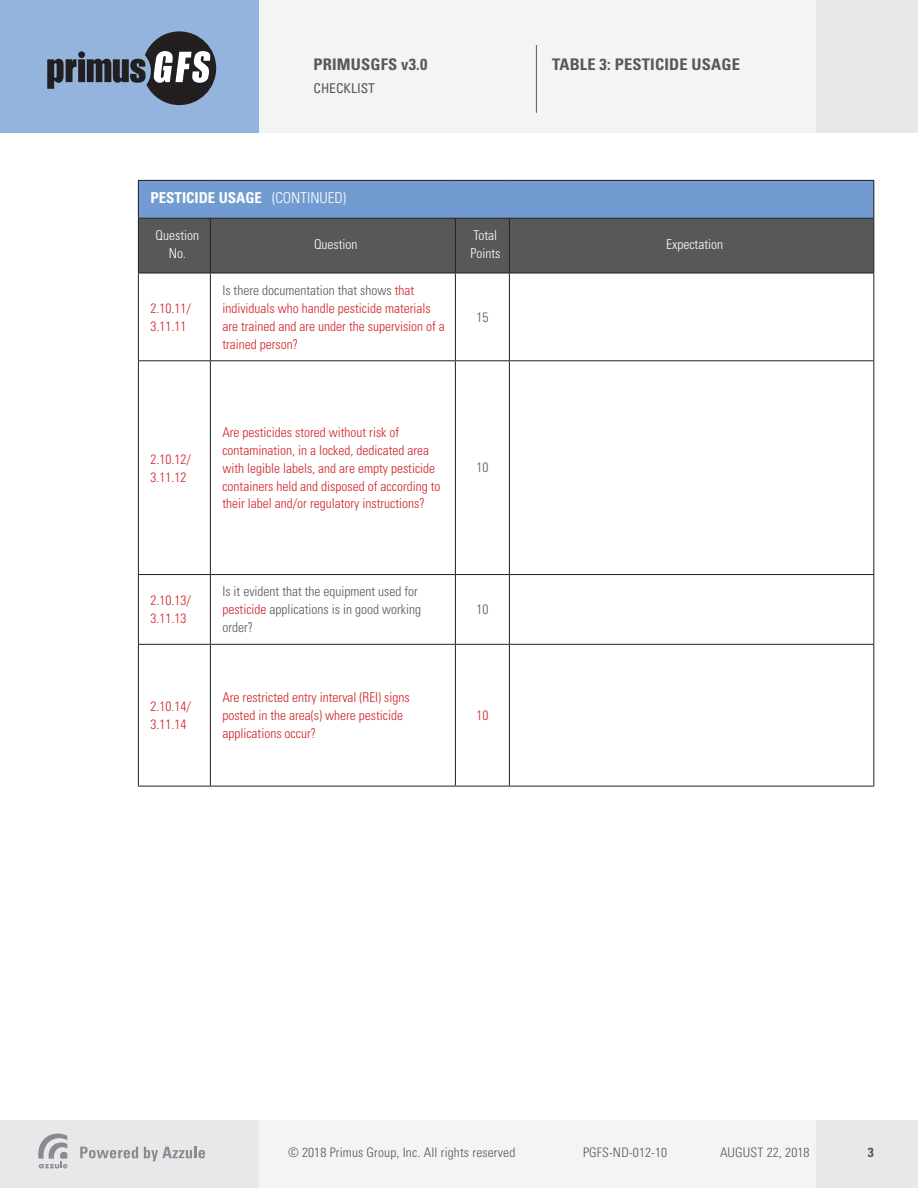
<style>
.page{position:relative;width:918px;height:1188px;background:#fff}
.page>*{position:absolute;margin:0;border:0;box-sizing:border-box;transform-origin:0 0}
.t1{font:700 condensed 16.05px "Univers LT Std";letter-spacing:.01em;color:#57585a}
.t2{font:700 condensed 15px "Univers LT Std";color:#fff}
.t3{font:300 condensed 13.5px/18px "Univers LT Std";color:#d1232a}
.t4{font:300 condensed 13.5px/18px "Univers LT Std";color:#57585a}
.t5{font:300 condensed 13.5px/18px "Univers LT Std";color:#fff;text-align:center}
.t6{font:condensed 13.5px "Univers LT Std";color:#57585a}
.t7{font:300 condensed 13.05px "Univers LT Std";letter-spacing:.01em;color:#57585a}
.t8{font:700 condensed 13.05px "Univers LT Std";color:#57585a}
.s1{font-weight:300}
.s2{color:#57585a}
.s3{color:#d1232a}
</style>
<div class="page">
<div style="left:0;top:0;width:918px;height:132px;background:#f3f5f5"></div>
<div style="left:816px;top:0;width:102px;height:132px;background:#e7e8e9"></div>
<div style="left:0;top:0;width:259px;height:133px;background:#94b4dd"></div>
<svg style="left:47px;top:59px;width:30px;height:30px"></svg>
<div style="left:78px;top:59px;width:7px;height:23px;background:#231f20"></div>
<div style="left:78px;top:51px;width:7px;height:7px;background:#231f20;border-radius:50%"></div>
<svg style="left:87px;top:31px;width:129px;height:74px"></svg>
<div style="left:0;top:1120px;width:918px;height:68px;background:#f3f5f5"></div>
<div style="left:816px;top:1120px;width:102px;height:68px;background:#e7e8e9"></div>
<div style="left:0;top:1120px;width:259px;height:68px;background:#e7e8e9"></div>
<svg style="left:80px;top:1147px;width:58px;height:11px"></svg>
<svg style="left:144px;top:1147px;width:61px;height:14px"></svg>
<svg style="left:38px;top:1133px;width:30px;height:35px"></svg>
<hr style="left:536px;top:45px;width:1px;height:68px;background:#57585a">
<div style="left:138px;top:180px;width:736px;height:38px;background:#729cd1"></div>
<div style="left:139px;top:219px;width:734px;height:54px;background:#57585a"></div>
<hr style="left:138px;top:180px;width:72px;height:1px;background:#231f20">
<hr style="left:138px;top:181px;width:1px;height:37px;background:#231f20">
<hr style="left:210px;top:180px;width:245px;height:1px;background:#231f20">
<hr style="left:455px;top:180px;width:54px;height:1px;background:#231f20">
<hr style="left:509px;top:180px;width:365px;height:1px;background:#231f20">
<hr style="left:873px;top:181px;width:1px;height:37px;background:#231f20">
<hr style="left:138px;top:218px;width:72px;height:1px;background:#231f20">
<hr style="left:138px;top:219px;width:1px;height:54px;background:#231f20">
<hr style="left:210px;top:218px;width:245px;height:1px;background:#231f20">
<hr style="left:210px;top:219px;width:1px;height:54px;background:#231f20">
<hr style="left:455px;top:218px;width:54px;height:1px;background:#231f20">
<hr style="left:455px;top:219px;width:1px;height:54px;background:#231f20">
<hr style="left:509px;top:218px;width:365px;height:1px;background:#231f20">
<hr style="left:509px;top:219px;width:1px;height:54px;background:#231f20">
<hr style="left:873px;top:219px;width:1px;height:54px;background:#231f20">
<hr style="left:138px;top:273px;width:72px;height:1px;background:#231f20">
<hr style="left:138px;top:273px;width:1px;height:87px;background:#231f20">
<hr style="left:210px;top:273px;width:245px;height:1px;background:#231f20">
<hr style="left:210px;top:273px;width:1px;height:87px;background:#231f20">
<hr style="left:455px;top:273px;width:54px;height:1px;background:#231f20">
<hr style="left:455px;top:273px;width:1px;height:87px;background:#231f20">
<hr style="left:509px;top:273px;width:365px;height:1px;background:#231f20">
<hr style="left:509px;top:273px;width:1px;height:87px;background:#231f20">
<hr style="left:873px;top:273px;width:1px;height:87px;background:#231f20">
<hr style="left:138px;top:360px;width:72px;height:1px;background:#231f20">
<hr style="left:138px;top:361px;width:1px;height:213px;background:#231f20">
<hr style="left:210px;top:360px;width:245px;height:1px;background:#231f20">
<hr style="left:210px;top:361px;width:1px;height:213px;background:#231f20">
<hr style="left:455px;top:360px;width:54px;height:1px;background:#231f20">
<hr style="left:455px;top:361px;width:1px;height:213px;background:#231f20">
<hr style="left:509px;top:360px;width:365px;height:1px;background:#231f20">
<hr style="left:509px;top:361px;width:1px;height:213px;background:#231f20">
<hr style="left:873px;top:361px;width:1px;height:213px;background:#231f20">
<hr style="left:138px;top:574px;width:72px;height:1px;background:#231f20">
<hr style="left:138px;top:575px;width:1px;height:69px;background:#231f20">
<hr style="left:210px;top:574px;width:245px;height:1px;background:#231f20">
<hr style="left:210px;top:575px;width:1px;height:69px;background:#231f20">
<hr style="left:455px;top:574px;width:54px;height:1px;background:#231f20">
<hr style="left:455px;top:575px;width:1px;height:69px;background:#231f20">
<hr style="left:509px;top:574px;width:365px;height:1px;background:#231f20">
<hr style="left:509px;top:575px;width:1px;height:69px;background:#231f20">
<hr style="left:873px;top:575px;width:1px;height:69px;background:#231f20">
<hr style="left:138px;top:644px;width:72px;height:1px;background:#231f20">
<hr style="left:138px;top:645px;width:1px;height:141px;background:#231f20">
<hr style="left:210px;top:644px;width:245px;height:1px;background:#231f20">
<hr style="left:210px;top:645px;width:1px;height:141px;background:#231f20">
<hr style="left:455px;top:644px;width:54px;height:1px;background:#231f20">
<hr style="left:455px;top:645px;width:1px;height:141px;background:#231f20">
<hr style="left:509px;top:644px;width:365px;height:1px;background:#231f20">
<hr style="left:509px;top:645px;width:1px;height:141px;background:#231f20">
<hr style="left:873px;top:645px;width:1px;height:141px;background:#231f20">
<hr style="left:138px;top:786px;width:72px;height:1px;background:#231f20">
<hr style="left:210px;top:786px;width:245px;height:1px;background:#231f20">
<hr style="left:455px;top:786px;width:54px;height:1px;background:#231f20">
<hr style="left:509px;top:786px;width:365px;height:1px;background:#231f20">
<p class="t1" style="left:314px;top:55px;width:115px">PRIMUSGFS v3.0</p>
<p class="t6" style="left:314px;top:80px;width:63px">CHECKLIST</p>
<p class="t1" style="left:552px;top:55px;width:189px">TABLE 3: PESTICIDE USAGE</p>
<p class="t2" style="left:150px;top:189px;width:197px">PESTICIDE USAGE <span class="s1">(CONTINUED)</span></p>
<p class="t5" style="left:156px;top:226px;width:45px">Question<br>No.</p>
<p class="t5" style="left:314px;top:235px;width:45px">Question</p>
<p class="t5" style="left:470px;top:226px;width:31px;text-align:left">Total<br>Points</p>
<p class="t5" style="left:666px;top:235px;width:58px">Expectation</p>
<p class="t3" style="left:150px;top:299px;width:42px">2.10.11/<br>3.11.11</p>
<p class="t3" style="left:150px;top:450px;width:42px">2.10.12/<br>3.11.12</p>
<p class="t3" style="left:222px;top:281px;width:224px"><span class="s2">Is there documentation that shows</span> that individuals who handle pesticide materials are trained and are under the supervision of a trained person?</p>
<p class="t3" style="left:222px;top:423px;width:220px">Are pesticides stored without risk of contamination, in a locked, dedicated area with legible labels, and are empty pesticide containers held and disposed of according to their label and/or regulatory instructions?</p>
<p class="t3" style="left:150px;top:592px;width:42px">2.10.13/<br>3.11.13</p>
<p class="t4" style="left:222px;top:583px;width:200px">Is it evident that the equipment used for <span class="s3">pesticide</span> applications is in good working order?</p>
<p class="t3" style="left:150px;top:697px;width:42px">2.10.14/<br>3.11.14</p>
<p class="t3" style="left:222px;top:688px;width:189px">Are restricted entry interval (REI) signs posted in the area(s) where pesticide applications occur?</p>
<p class="t4" style="left:476px;top:308px;width:13px">15</p>
<p class="t4" style="left:476px;top:459px;width:13px">10</p>
<p class="t4" style="left:476px;top:601px;width:13px">10</p>
<p class="t3" style="left:476px;top:706px;width:13px">10</p>
<p class="t7" style="left:288px;top:1145px;width:229px">© 2018 Primus Group, Inc. All rights reserved</p>
<p class="t7" style="left:583px;top:1145px;width:86px">PGFS-ND-012-10</p>
<p class="t7" style="left:720px;top:1145px;width:91px">AUGUST 22, 2018</p>
<p class="t8" style="left:868px;top:1145px;width:7px">3</p>
</div>
